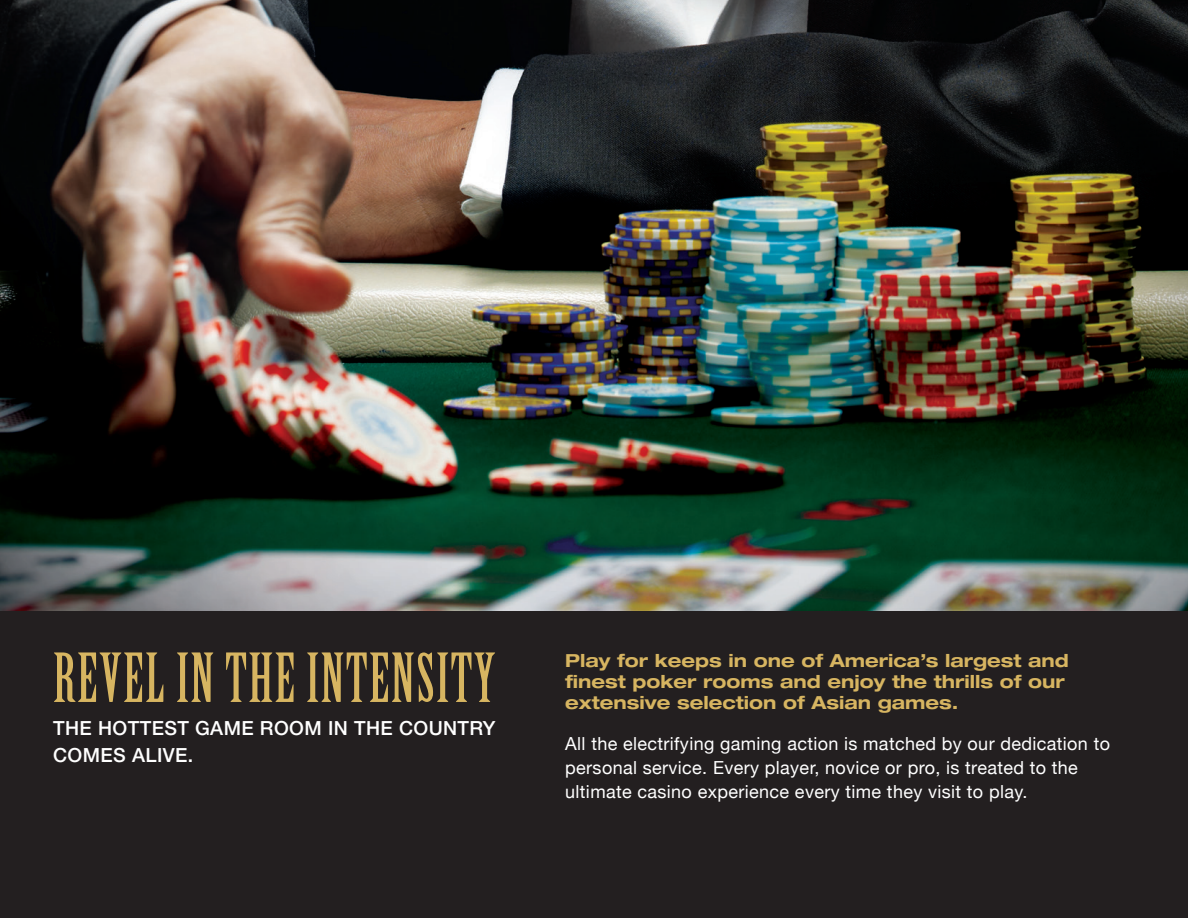
<style>
.page{position:relative;width:1188px;height:918px;background:#fff}
.page>*{position:absolute;margin:0;border:0;box-sizing:border-box;transform-origin:0 0}
.t1{font:66px "Birch Std";letter-spacing:.025em;color:#d7b561}
.t2{font:500 19.5px/27px "Helvetica Neue LT Std";letter-spacing:.02em;color:#fff}
.t3{font:18px/24px "Helvetica Neue";letter-spacing:.02em;color:#fff}
.t4{font:700 expanded 18px/21px "Helvetica Neue";color:#d7b561}
</style>
<div class="page">
<div style="left:0;top:231px;width:1188px;height:687px;background:#231f20"></div>
<img style="left:0;top:0;width:1188px;height:610px">
<h1 class="t1" style="left:53px;top:641px;width:444px">REVEL IN THE INTENSITY</h1>
<p class="t2" style="left:53px;top:715px;width:444px">THE HOTTEST GAME ROOM IN THE COUNTRY<br>COMES ALIVE.</p>
<p class="t4" style="left:565px;top:649px;width:505px">Play for keeps in one of America’s largest and finest poker rooms and enjoy the thrills of our extensive selection of Asian games.</p>
<p class="t3" style="left:565px;top:732px;width:546px">All the electrifying gaming action is matched by our dedication to personal service. Every player, novice or pro, is treated to the ultimate casino experience every time they visit to play.</p>
</div>
